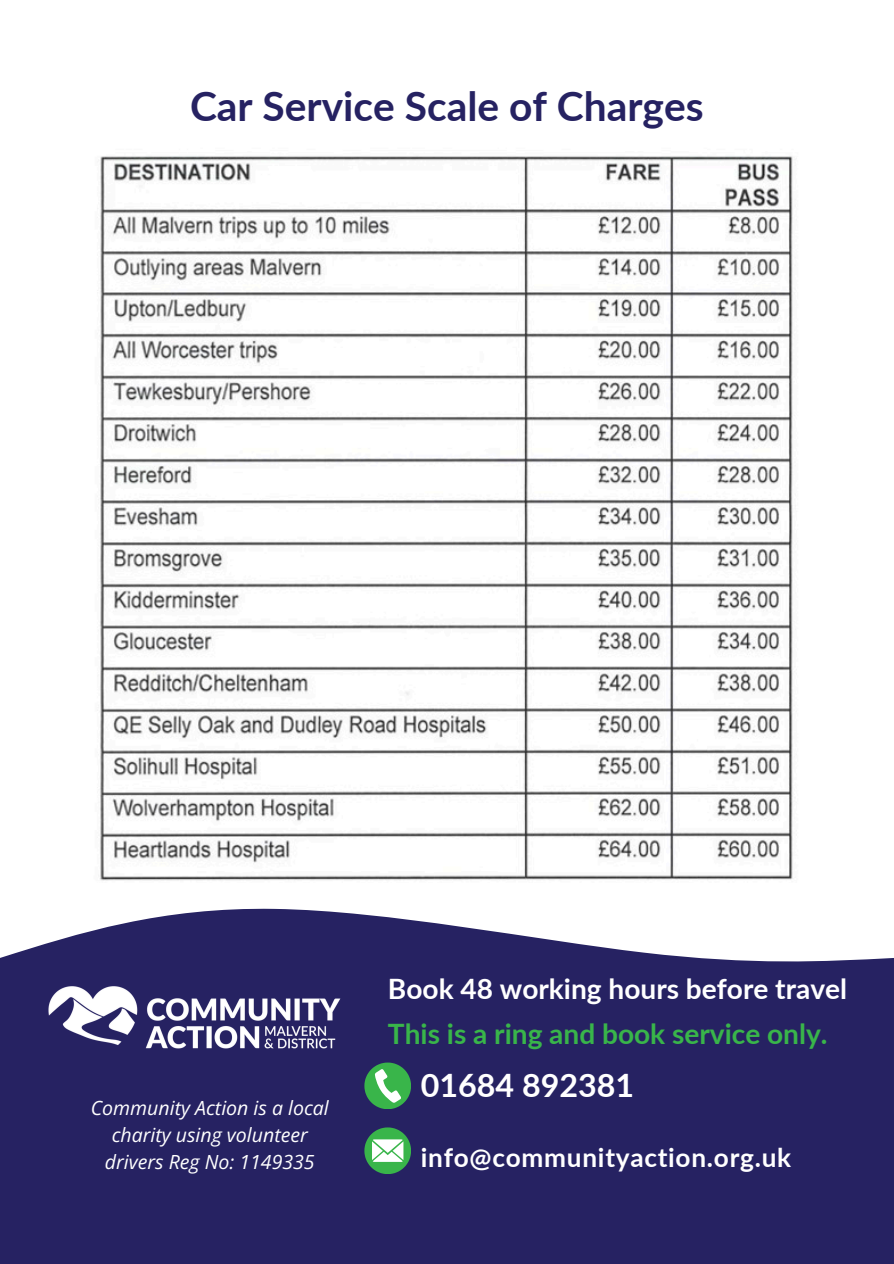
<style>
.page{position:relative;width:894px;height:1264px;background:#fff}
.page>*{position:absolute;margin:0;border:0;box-sizing:border-box;transform-origin:0 0}
.t1{font:700 40.65px "Lato";color:#262262}
.t2{font:700 32.25px "Lato";color:#fff}
.t3{font:700 28.05px/45px "Lato";color:#fff}
.t4{font:700 26.25px "Lato";letter-spacing:.03em;color:#fff}
.t5{font:italic 19.5px/27px "Open Sans";color:#fff;text-align:center}
.s1{color:#39b54a}
</style>
<div class="page">
<svg style="left:0;top:908px;width:893px;height:206px;fill:#262262"></svg>
<div style="left:0;top:1114px;width:893px;height:149px;background:#262262"></div>
<svg style="left:364px;top:1062px;width:46px;height:46px;background:#52a269"></svg>
<svg style="left:364px;top:1127px;width:46px;height:46px"></svg>
<img style="left:36px;top:970px;width:317px;height:106px">
<img style="left:97px;top:156px;width:696px;height:725px">
<p class="t1" style="left:190px;top:81px;width:515px">Car Service Scale of Charges</p>
<p class="t3" style="left:388px;top:965px;width:460px">Book 48 working hours before travel<br><span class="s1">This is a ring and book service only.</span></p>
<p class="t5" style="left:91px;top:1093px;width:239px">Community Action is a local charity using volunteer drivers Reg No: 1149335</p>
<p class="t2" style="left:420px;top:1064px;width:215px">01684 892381</p>
<h3 class="t4" style="left:420px;top:1140px;width:372px">info@communityaction.org.uk</h3>
</div>
